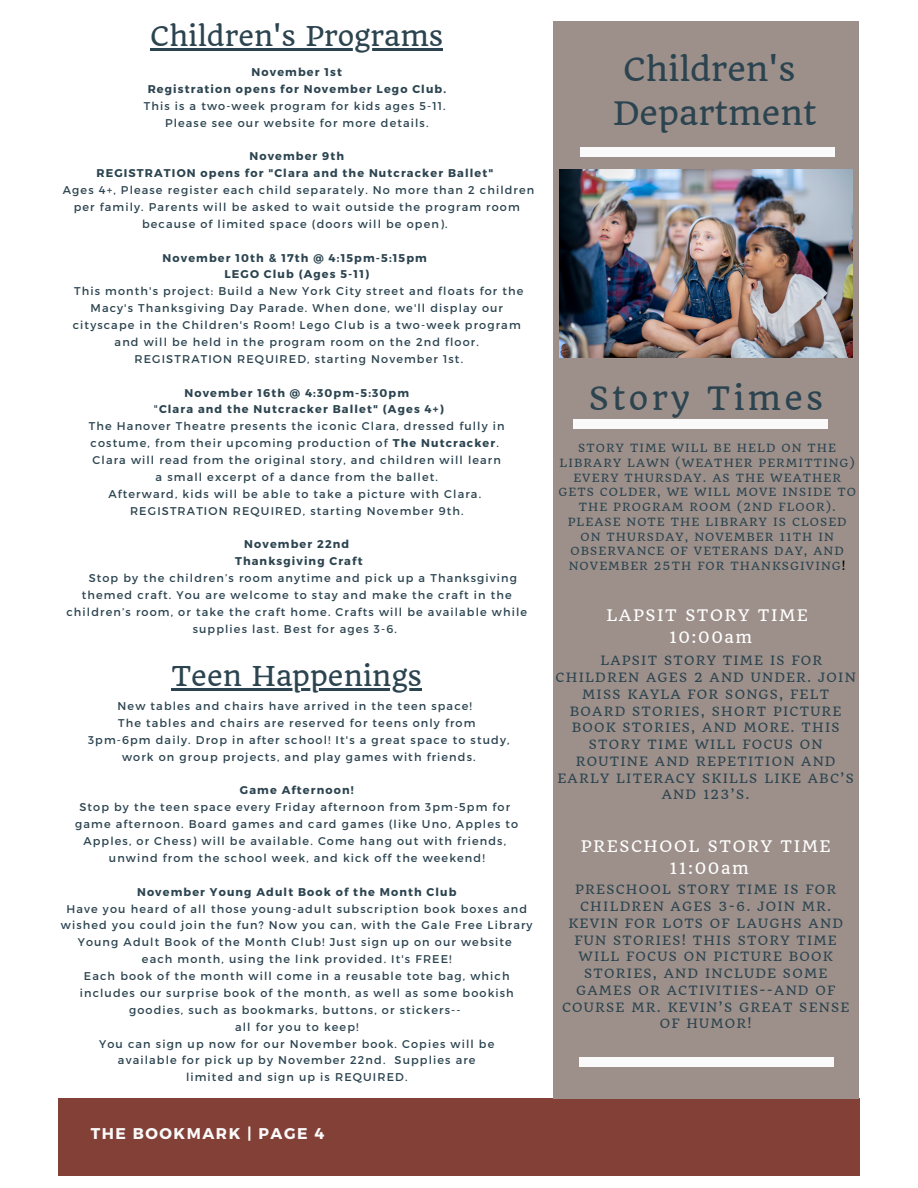
<style>
.page{position:relative;width:918px;height:1188px;background:#fff}
.page>*{position:absolute;margin:0;border:0;box-sizing:border-box;transform-origin:0 0}
.t1{font:31.5px "Quando";color:#2c4450}
.t2{font:31.5px "Quando";letter-spacing:.1em;color:#2c4450}
.t3{font:26.7px "Quando";color:#2c4450}
.t4{font:15.6px "Quando";letter-spacing:.1em;color:#fff}
.t5{font:700 15.6px "Montserrat";letter-spacing:.1em;color:#fafafa}
.t6{font:12.6px/16.8px "Quando";letter-spacing:.1em;color:#2c4450;text-align:center}
.t7{font:11.25px/17px "Montserrat";letter-spacing:.1em;color:#2c4450;text-align:center}
.t8{font:700 11.25px "Montserrat";letter-spacing:.1em;color:#2c4450}
.t9{font:11.1px/14.7px "Quando";letter-spacing:.1em;color:#2c4450;text-align:center}
.s1{font-weight:400}
.s2{font-weight:700}
.s3{color:#000}
</style>
<div class="page">
<div style="left:58px;top:1099px;width:801px;height:76px;background:#824037"></div>
<div style="left:553px;top:21px;width:305px;height:1078px;background:#9d908a"></div>
<div style="left:580px;top:147px;width:254px;height:9px;background:#fafafa"></div>
<div style="left:579px;top:1057px;width:254px;height:9px;background:#fafafa"></div>
<hr style="left:150px;top:48px;width:293px;height:2px;background:#2c4450">
<hr style="left:171px;top:688px;width:251px;height:2px;background:#2c4450">
<img style="left:560px;top:170px;width:292px;height:188px">
<div style="left:574px;top:419px;width:254px;height:9px;background:#fafafa"></div>
<p class="t3" style="left:150px;top:20px;width:294px">Children's Programs</p>
<p class="t8" style="left:252px;top:65px;width:92px">November 1st</p>
<p class="t8" style="left:148px;top:82px;width:300px">Registration opens for November Lego Club.</p>
<p class="t7" style="left:144px;top:97px;width:303px">This is a two-week program for kids ages 5-11.</p>
<p class="t7" style="left:165px;top:114px;width:265px">Please see our website for more details.</p>
<p class="t8" style="left:249px;top:149px;width:96px">November 9th</p>
<p class="t8" style="left:96px;top:166px;width:399px">REGISTRATION opens for "Clara and the Nutcracker Ballet"</p>
<p class="t7" style="left:63px;top:181px;width:473px">Ages 4+, Please register each child separately. No more than 2 children</p>
<p class="t7" style="left:74px;top:198px;width:448px">per family. Parents will be asked to wait outside the program room</p>
<p class="t7" style="left:142px;top:215px;width:307px">because of limited space (doors will be open).</p>
<p class="t8" style="left:163px;top:250px;width:266px">November 10th &amp; 17th @ 4:15pm-5:15pm</p>
<p class="t8" style="left:224px;top:267px;width:146px">LEGO Club (Ages 5-11)</p>
<p class="t7" style="left:73px;top:282px;width:452px">This month's project: Build a New York City street and floats for the Macy's Thanksgiving Day Parade. When done, we'll display our cityscape in the Children's Room! Lego Club is a two-week program and will be held in the program room on the 2nd floor.</p>
<p class="t7" style="left:134px;top:350px;width:330px">REGISTRATION REQUIRED, starting November 1st.</p>
<p class="t8" style="left:184px;top:385px;width:226px">November 16th @ 4:30pm-5:30pm</p>
<p class="t8" style="left:154px;top:402px;width:291px"><span class="s1">"</span>Clara and the Nutcracker Ballet" (Ages 4+)</p>
<p class="t7" style="left:89px;top:417px;width:417px;text-align:left">The Hanover Theatre presents the iconic Clara, dressed fully in costume, from their upcoming production of <span class="s2">The Nutcracker</span>.</p>
<p class="t7" style="left:93px;top:451px;width:410px">Clara will read from the original story, and children will learn</p>
<p class="t7" style="left:156px;top:468px;width:284px">a small excerpt of a dance from the ballet.</p>
<p class="t7" style="left:108px;top:485px;width:374px">Afterward, kids will be able to take a picture with Clara.</p>
<p class="t7" style="left:130px;top:502px;width:335px">REGISTRATION REQUIRED, starting November 9th.</p>
<p class="t8" style="left:244px;top:537px;width:107px">November 22nd</p>
<p class="t8" style="left:235px;top:554px;width:129px">Thanksgiving Craft</p>
<p class="t7" style="left:89px;top:569px;width:430px">Stop by the children’s room anytime and pick up a Thanksgiving</p>
<p class="t7" style="left:82px;top:586px;width:431px">themed craft. You are welcome to stay and make the craft in the</p>
<p class="t7" style="left:66px;top:603px;width:462px">children’s room, or take the craft home. Crafts will be available while</p>
<p class="t7" style="left:193px;top:620px;width:206px">supplies last. Best for ages 3-6.</p>
<p class="t3" style="left:171px;top:659px;width:252px">Teen Happenings</p>
<p class="t7" style="left:118px;top:697px;width:356px">New tables and chairs have arrived in the teen space!</p>
<p class="t7" style="left:118px;top:714px;width:359px">The tables and chairs are reserved for teens only from</p>
<p class="t7" style="left:88px;top:731px;width:423px">3pm-6pm daily. Drop in after school! It's a great space to study,</p>
<p class="t7" style="left:122px;top:748px;width:355px">work on group projects, and play games with friends.</p>
<p class="t8" style="left:240px;top:783px;width:115px">Game Afternoon!</p>
<p class="t7" style="left:79px;top:798px;width:432px">Stop by the teen space every Friday afternoon from 3pm-5pm for</p>
<p class="t7" style="left:75px;top:815px;width:445px">game afternoon. Board games and card games (like Uno, Apples to<br>Apples, or Chess) will be available. Come hang out with friends,</p>
<p class="t7" style="left:109px;top:849px;width:377px">unwind from the school week, and kick off the weekend!</p>
<p class="t8" style="left:137px;top:884px;width:321px">November Young Adult Book of the Month Club</p>
<p class="t7" style="left:61px;top:900px;width:473px">Have you heard of all those young-adult subscription book boxes and wished you could join the fun? Now you can, with the Gale Free Library<br>Young Adult Book of the Month Club! Just sign up on our website</p>
<p class="t7" style="left:142px;top:950px;width:311px">each month, using the link provided. It's FREE!</p>
<p class="t7" style="left:80px;top:967px;width:435px">Each book of the month will come in a reusable tote bag, which includes our surprise book of the month, as well as some bookish goodies, such as bookmarks, buttons, or stickers--</p>
<p class="t7" style="left:235px;top:1018px;width:125px">all for you to keep!</p>
<p class="t7" style="left:99px;top:1035px;width:397px">You can sign up now for our November book. Copies will be</p>
<p class="t7" style="left:118px;top:1051px;width:359px">available for pick up by November 22nd. Supplies are</p>
<p class="t7" style="left:186px;top:1068px;width:223px">limited and sign up is REQUIRED.</p>
<p class="t5" style="left:91px;top:1124px;width:235px">THE BOOKMARK | PAGE 4</p>
<p class="t1" style="left:623px;top:50px;width:174px">Children's</p>
<p class="t1" style="left:613px;top:94px;width:205px">Department</p>
<p class="t2" style="left:589px;top:379px;width:236px">Story Times</p>
<p class="t9" style="left:558px;top:441px;width:299px">STORY TIME WILL BE HELD ON THE<br>LIBRARY LAWN (WEATHER PERMITTING)<br>EVERY THURSDAY. AS THE WEATHER<br>GETS COLDER, WE WILL MOVE INSIDE TO<br>THE PROGRAM ROOM (2ND FLOOR).<br>PLEASE NOTE THE LIBRARY IS CLOSED<br>ON THURSDAY, NOVEMBER 11TH IN<br>OBSERVANCE OF VETERANS DAY, AND<br>NOVEMBER 25TH FOR THANKSGIVING<span class="s3">!</span></p>
<p class="t4" style="left:606px;top:606px;width:203px">LAPSIT STORY TIME</p>
<p class="t4" style="left:669px;top:627px;width:85px">10:00am</p>
<p class="t6" style="left:600px;top:652px;width:223px">LAPSIT STORY TIME IS FOR</p>
<p class="t6" style="left:556px;top:669px;width:302px">CHILDREN AGES 2 AND UNDER. JOIN</p>
<p class="t6" style="left:582px;top:686px;width:248px">MISS KAYLA FOR SONGS, FELT</p>
<p class="t6" style="left:570px;top:703px;width:273px">BOARD STORIES, SHORT PICTURE</p>
<p class="t6" style="left:572px;top:719px;width:269px">BOOK STORIES, AND MORE. THIS</p>
<p class="t6" style="left:589px;top:736px;width:235px">STORY TIME WILL FOCUS ON</p>
<p class="t6" style="left:576px;top:753px;width:261px">ROUTINE AND REPETITION AND</p>
<p class="t6" style="left:558px;top:770px;width:298px">EARLY LITERACY SKILLS LIKE ABC’S</p>
<p class="t6" style="left:662px;top:786px;width:89px">AND 123’S.</p>
<p class="t4" style="left:581px;top:837px;width:251px">PRESCHOOL STORY TIME</p>
<p class="t4" style="left:670px;top:858px;width:81px">11:00am</p>
<p class="t6" style="left:562px;top:881px;width:289px">PRESCHOOL STORY TIME IS FOR<br>CHILDREN AGES 3-6. JOIN MR.<br>KEVIN FOR LOTS OF LAUGHS AND<br>FUN STORIES! THIS STORY TIME<br>WILL FOCUS ON PICTURE BOOK<br>STORIES, AND INCLUDE SOME<br>GAMES OR ACTIVITIES--AND OF<br>COURSE MR. KEVIN’S GREAT SENSE<br>OF HUMOR!</p>
</div>
